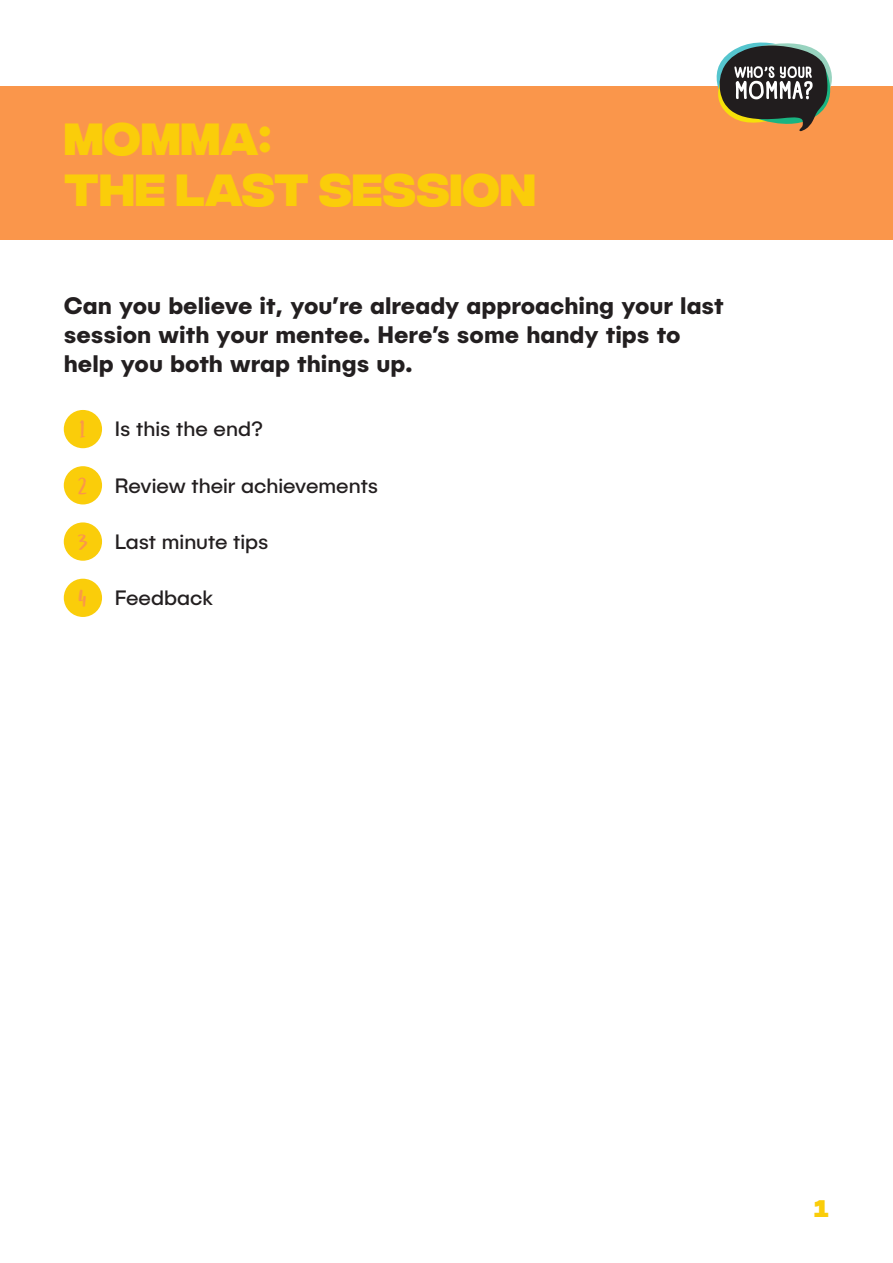
<style>
.page{position:relative;width:893px;height:1263px;background:#fff}
.page>*{position:absolute;margin:0;border:0;box-sizing:border-box;transform-origin:0 0}
.t1{font:700 45px/51px "Integral CF";color:#facd0a}
.t2{font:700 24px/28.8px "Publica Sans";color:#231f20}
.t3{font:700 24px "Integral CF";color:#facd0a}
.t4{font:21px "Publica Sans";color:#231f20}
.t5{font:10.5px "Bestlady";color:#fa964b}
</style>
<div class="page">
<div style="left:64px;top:410px;width:38px;height:38px;background:#facd0a;border-radius:50%"></div>
<div style="left:64px;top:466px;width:38px;height:38px;background:#facd0a;border-radius:50%"></div>
<div style="left:64px;top:522px;width:38px;height:39px;background:#facd0a;border-radius:50%"></div>
<div style="left:64px;top:579px;width:38px;height:38px;background:#facd0a;border-radius:50%"></div>
<div style="left:0;top:87px;width:893px;height:153px;background:#fa964b"></div>
<svg style="left:717px;top:43px;width:115px;height:88px"></svg>
<p class="t1" style="left:64px;top:117px;width:473px">MOMMA:<br>THE LAST SESSION</p>
<p class="t2" style="left:64px;top:290px;width:662px">Can you believe it, you’re already approaching your last session with your mentee. Here’s some handy tips to help you both wrap things up.</p>
<p class="t5" style="left:80px;top:425px;width:7px">1</p>
<p class="t4" style="left:115px;top:416px;width:150px">Is this the end?</p>
<p class="t5" style="left:79px;top:481px;width:10px">2</p>
<p class="t4" style="left:115px;top:472px;width:265px">Review their achievements</p>
<p class="t5" style="left:78px;top:537px;width:11px">3</p>
<p class="t4" style="left:115px;top:528px;width:155px">Last minute tips</p>
<p class="t5" style="left:79px;top:593px;width:10px">4</p>
<p class="t4" style="left:115px;top:585px;width:100px">Feedback</p>
<p class="t3" style="left:814px;top:1195px;width:17px">1</p>
</div>
